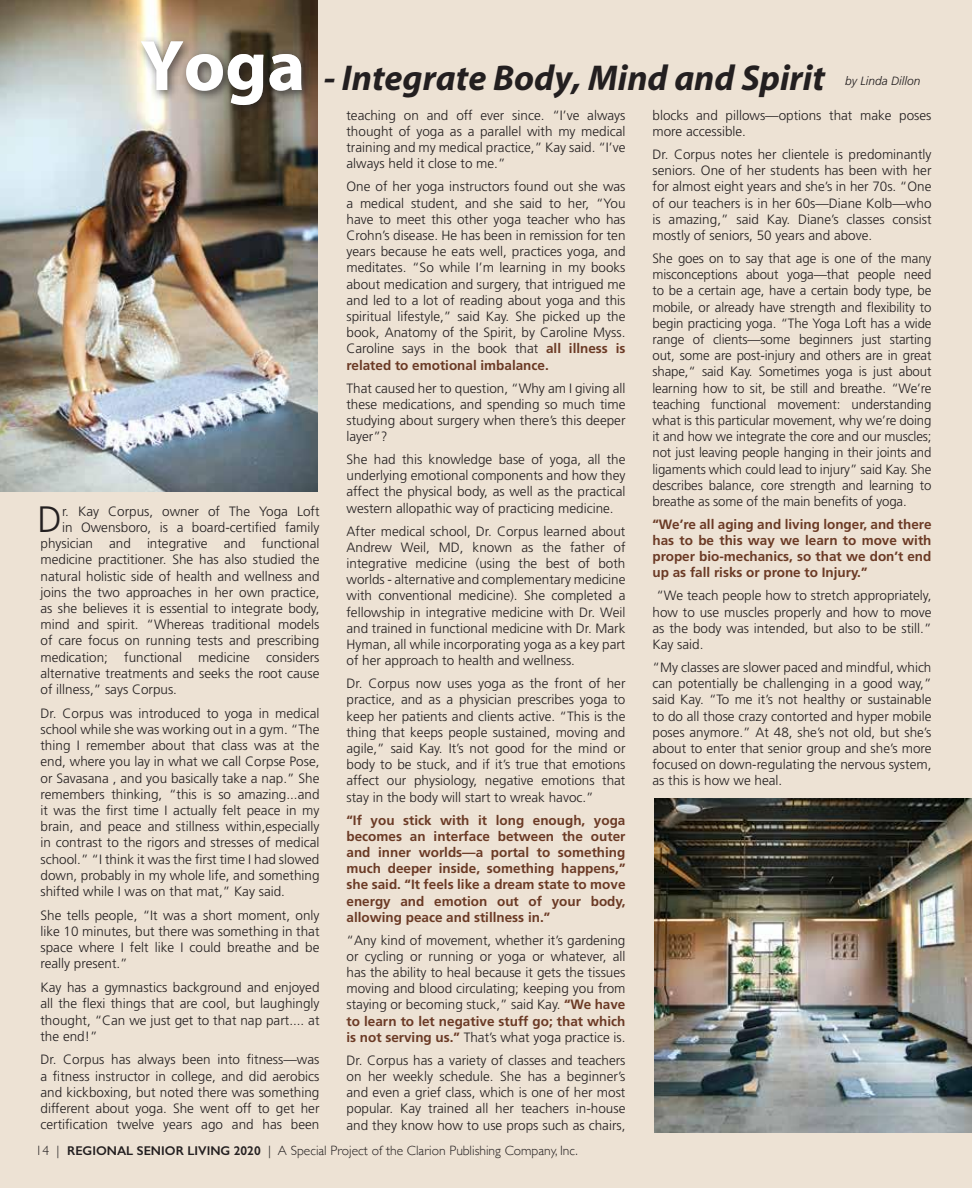
<style>
.page{position:relative;width:972px;height:1188px;background:#ede2d4}
.page>*{position:absolute;margin:0;border:0;box-sizing:border-box;transform-origin:0 0}
.t1{font:300 36.75px "Frutiger";color:#231f20}
.t2{font:italic 700 36px "Myriad";color:#231f20}
.t3{font:300 13.5px/16.2px "Frutiger";color:#231f20;text-align:justify}
.t4{font:700 13.5px/16.2px "Frutiger";color:#6b3a25;text-align:justify}
.t5{font:300 13.5px "Gill Sans";color:#231f20}
.t6{font:italic 300 12px "Frutiger";color:#231f20}
.s1{font-style:normal;font-size:72px;color:#fff}
.s2{font-weight:700;color:#6b3a25}
.s3{font-weight:600;font-size:12.75px}
</style>
<div class="page">
<img style="left:0;top:0;width:318px;height:491px">
<div style="left:136px;top:35px;width:179px;height:82px;background:#231f20;opacity:.75"></div>
<img style="left:654px;top:798px;width:318px;height:335px">
<h2 class="t2" style="left:140px;top:59px;width:686px"><span class="s1">Yoga</span> - Integrate Body, Mind and Spirit</h2>
<p class="t6" style="left:845px;top:74px;width:77px">by Linda Dillon</p>
<h1 class="t1" style="left:38px;top:499px;width:26px">D</h1>
<p class="t3" style="left:62px;top:503px;width:259px">r. Kay Corpus, owner of The Yoga Loft</p>
<p class="t3" style="left:62px;top:519px;width:259px">in Owensboro, is a board-certified family</p>
<p class="t3" style="left:40px;top:535px;width:280px">physician and integrative and functional</p>
<p class="t3" style="left:40px;top:552px;width:281px">medicine practitioner. She has also studied the</p>
<p class="t3" style="left:40px;top:568px;width:281px">natural holistic side of health and wellness and</p>
<p class="t3" style="left:40px;top:584px;width:281px">joins the two approaches in her own practice,</p>
<p class="t3" style="left:40px;top:600px;width:280px">as she believes it is essential to integrate body,</p>
<p class="t3" style="left:40px;top:616px;width:280px">mind and spirit. “Whereas traditional models</p>
<p class="t3" style="left:40px;top:633px;width:280px">of care focus on running tests and prescribing</p>
<p class="t3" style="left:40px;top:649px;width:281px">medication; functional medicine considers</p>
<p class="t3" style="left:40px;top:665px;width:280px">alternative treatments and seeks the root cause</p>
<p class="t3" style="left:40px;top:681px;width:138px">of illness,” says Corpus.</p>
<p class="t3" style="left:40px;top:705px;width:281px">Dr. Corpus was introduced to yoga in medical school while she was working out in a gym. “The thing I remember about that class was at the end, where you lay in what we call Corpse Pose, or Savasana , and you basically take a nap.” She remembers thinking, “this is so amazing...and it was the first time I actually felt peace in my brain, and peace and stillness within,especially in contrast to the rigors and stresses of medical school.” “I think it was the first time I had slowed down, probably in my whole life, and something shifted while I was on that mat,” Kay said.</p>
<p class="t3" style="left:40px;top:907px;width:281px">She tells people, “It was a short moment, only like 10 minutes, but there was something in that space where I felt like I could breathe and be really present.”</p>
<p class="t3" style="left:40px;top:979px;width:281px">Kay has a gymnastics background and enjoyed all the flexi things that are cool, but laughingly thought, “Can we just get to that nap part.... at the end!”</p>
<p class="t3" style="left:40px;top:1052px;width:281px">Dr. Corpus has always been into fitness—was a fitness instructor in college, and did aerobics and kickboxing, but noted there was something different about yoga. She went off to get her certification twelve years ago and has been</p>
<p class="t3" style="left:347px;top:107px;width:281px">teaching on and off ever since. “I’ve always thought of yoga as a parallel with my medical training and my medical practice,” Kay said. “I’ve always held it close to me.”</p>
<p class="t3" style="left:347px;top:179px;width:281px">One of her yoga instructors found out she was a medical student, and she said to her, “You have to meet this other yoga teacher who has Crohn’s disease. He has been in remission for ten years because he eats well, practices yoga, and meditates. “So while I’m learning in my books about medication and surgery, that intrigued me and led to a lot of reading about yoga and this spiritual lifestyle,” said Kay. She picked up the book, Anatomy of the Spirit, by Caroline Myss.<br>Caroline says in the book that <span class="s2">all illness is related to emotional imbalance.</span></p>
<p class="t3" style="left:347px;top:380px;width:281px">That caused her to question, “Why am I giving all these medications, and spending so much time studying about surgery when there’s this deeper layer”?</p>
<p class="t3" style="left:347px;top:451px;width:281px">She had this knowledge base of yoga, all the underlying emotional components and how they affect the physical body, as well as the practical western allopathic way of practicing medicine.</p>
<p class="t3" style="left:347px;top:523px;width:281px">After medical school, Dr. Corpus learned about Andrew Weil, MD, known as the father of integrative medicine (using the best of both worlds - alternative and complementary medicine with conventional medicine). She completed a fellowship in integrative medicine with Dr. Weil and trained in functional medicine with Dr. Mark Hyman, all while incorporating yoga as a key part of her approach to health and wellness.</p>
<p class="t3" style="left:347px;top:675px;width:281px">Dr. Corpus now uses yoga as the front of her practice, and as a physician prescribes yoga to keep her patients and clients active. “This is the thing that keeps people sustained, moving and agile,” said Kay. It’s not good for the mind or body to be stuck, and if it’s true that emotions affect our physiology, negative emotions that stay in the body will start to wreak havoc.”</p>
<p class="t4" style="left:347px;top:812px;width:281px">“If you stick with it long enough, yoga becomes an interface between the outer and inner worlds—a portal to something much deeper inside, something happens,” she said. “It feels like a dream state to move energy and emotion out of your body, allowing peace and stillness in.”</p>
<p class="t3" style="left:347px;top:932px;width:281px">“Any kind of movement, whether it’s gardening or cycling or running or yoga or whatever, all has the ability to heal because it gets the tissues moving and blood circulating; keeping you from staying or becoming stuck,” said Kay. <span class="s2">“We have to learn to let negative stuff go; that which is not serving us.”</span> That’s what yoga practice is.</p>
<p class="t3" style="left:347px;top:1052px;width:281px">Dr. Corpus has a variety of classes and teachers on her weekly schedule. She has a beginner’s and even a grief class, which is one of her most popular. Kay trained all her teachers in-house and they know how to use props such as chairs,</p>
<p class="t5" style="left:36px;top:1140px;width:544px">14 | <span class="s3">REGIONAL SENIOR LIVING 2020</span> | A Special Project of the Clarion Publishing Company, Inc.</p>
<p class="t3" style="left:653px;top:107px;width:281px">blocks and pillows—options that make poses more accessible.</p>
<p class="t3" style="left:653px;top:146px;width:281px">Dr. Corpus notes her clientele is predominantly seniors. One of her students has been with her for almost eight years and she’s in her 70s. “One of our teachers is in her 60s—Diane Kolb—who is amazing,” said Kay. Diane’s classes consist mostly of seniors, 50 years and above.</p>
<p class="t3" style="left:652px;top:250px;width:281px">She goes on to say that age is one of the many misconceptions about yoga—that people need to be a certain age, have a certain body type, be mobile, or already have strength and flexibility to begin practicing yoga. “The Yoga Loft has a wide range of clients—some beginners just starting out, some are post-injury and others are in great shape,“ said Kay. Sometimes yoga is just about learning how to sit, be still and breathe. “We’re teaching functional movement: understanding what is this particular movement, why we’re doing it and how we integrate the core and our muscles; not just leaving people hanging in their joints and ligaments which could lead to injury” said Kay. She describes balance, core strength and learning to breathe as some of the main benefits of yoga.</p>
<p class="t4" style="left:652px;top:516px;width:281px">“We’re all aging and living longer, and there has to be this way we learn to move with proper bio-mechanics, so that we don’t end up as fall risks or prone to Injury.”</p>
<p class="t3" style="left:652px;top:588px;width:281px">“We teach people how to stretch appropriately, how to use muscles properly and how to move as the body was intended, but also to be still.” Kay said.</p>
<p class="t3" style="left:652px;top:659px;width:281px">“My classes are slower paced and mindful, which can potentially be challenging in a good way,” said Kay. “To me it’s not healthy or sustainable to do all those crazy contorted and hyper mobile poses anymore.” At 48, she’s not old, but she’s about to enter that senior group and she’s more focused on down-regulating the nervous system, as this is how we heal.</p>
</div>
